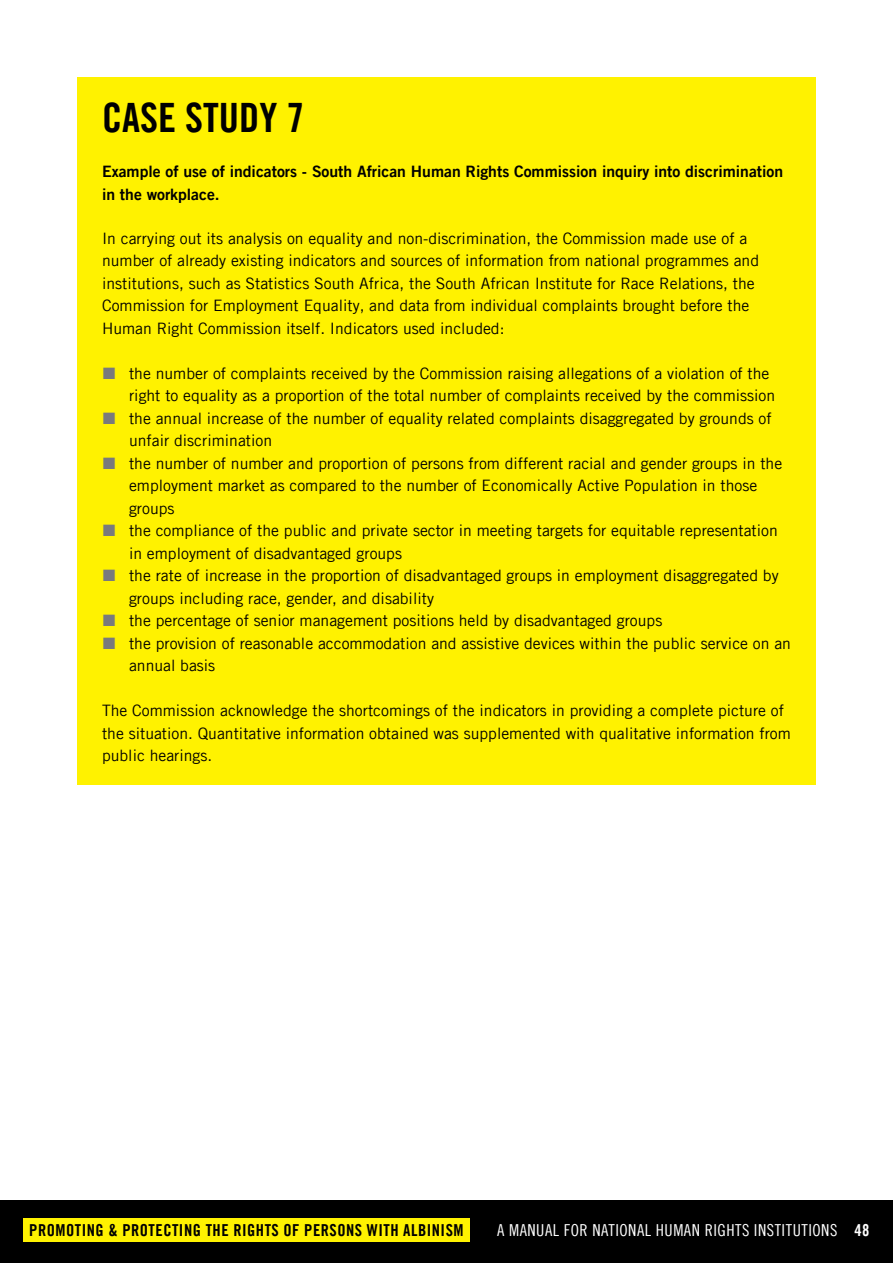
<style>
.page{position:relative;width:893px;height:1263px;background:#fff}
.page>*{position:absolute;margin:0;border:0;box-sizing:border-box;transform-origin:0 0}
.t1{font:40.5px "Amnesty Trade Gothic Bd Cn 20";color:#000}
.t2{font:16.5px "Amnesty Trade Gothic Bd Cn 20";letter-spacing:.03em;color:#000}
.t3{font:16.5px "Amnesty Trade Gothic Cn 18";letter-spacing:.03em;color:#fff}
.Body_copy_single_col{font:15.75px/22.5px "Amnesty Trade Gothic";color:#000}
.t4{font:15.75px/22.5px "Amnesty Trade Gothic Bd 2";color:#000}
.s1{font-family:"Amnesty Trade Gothic Bd Cn 20"}
</style>
<div class="page">
<div style="left:0;top:1200px;width:893px;height:63px;background:#000"></div>
<div style="left:23px;top:1218px;width:447px;height:23px;background:#fff200"></div>
<div style="left:77px;top:77px;width:739px;height:707px;background:#fff200"></div>
<p class="t1" style="left:102px;top:93px;width:204px">CASE STUDY 7</p>
<p class="t4" style="left:102px;top:160px;width:683px">Example of use of indicators - South African Human Rights Commission inquiry into discrimination in the workplace.</p>
<p class="Body_copy_single_col" style="left:102px;top:227px;width:659px">In carrying out its analysis on equality and non-discrimination, the Commission made use of a number of already existing indicators and sources of information from national programmes and institutions, such as Statistics South Africa, the South African Institute for Race Relations, the Commission for Employment Equality, and data from individual complaints brought before the Human Right Commission itself. Indicators used included:</p>
<p class="Body_copy_single_col" style="left:129px;top:362px;width:648px">the number of complaints received by the Commission raising allegations of a violation of the right to equality as a proportion of the total number of complaints received by the commission</p>
<p class="Body_copy_single_col" style="left:129px;top:407px;width:644px">the annual increase of the number of equality related complaints disaggregated by grounds of unfair discrimination</p>
<p class="Body_copy_single_col" style="left:129px;top:452px;width:655px">the number of number and proportion of persons from different racial and gender groups in the employment market as compared to the number of Economically Active Population in those groups</p>
<p class="Body_copy_single_col" style="left:129px;top:519px;width:650px">the compliance of the public and private sector in meeting targets for equitable representation in employment of disadvantaged groups</p>
<p class="Body_copy_single_col" style="left:129px;top:564px;width:651px">the rate of increase in the proportion of disadvantaged groups in employment disaggregated by groups including race, gender, and disability</p>
<p class="Body_copy_single_col" style="left:129px;top:609px;width:535px">the percentage of senior management positions held by disadvantaged groups</p>
<p class="Body_copy_single_col" style="left:129px;top:632px;width:663px">the provision of reasonable accommodation and assistive devices within the public service on an annual basis</p>
<p class="Body_copy_single_col" style="left:102px;top:699px;width:690px">The Commission acknowledge the shortcomings of the indicators in providing a complete picture of the situation. Quantitative information obtained was supplemented with qualitative information from public hearings.</p>
<p class="t2" style="left:29px;top:1220px;width:436px">PROMOTING &amp; PROTECTING THE RIGHTS OF PERSONS WITH ALBINISM</p>
<p class="t3" style="left:497px;top:1220px;width:374px">A MANUAL FOR NATIONAL HUMAN RIGHTS INSTITUTIONS <span class="s1">48</span></p>
</div>
